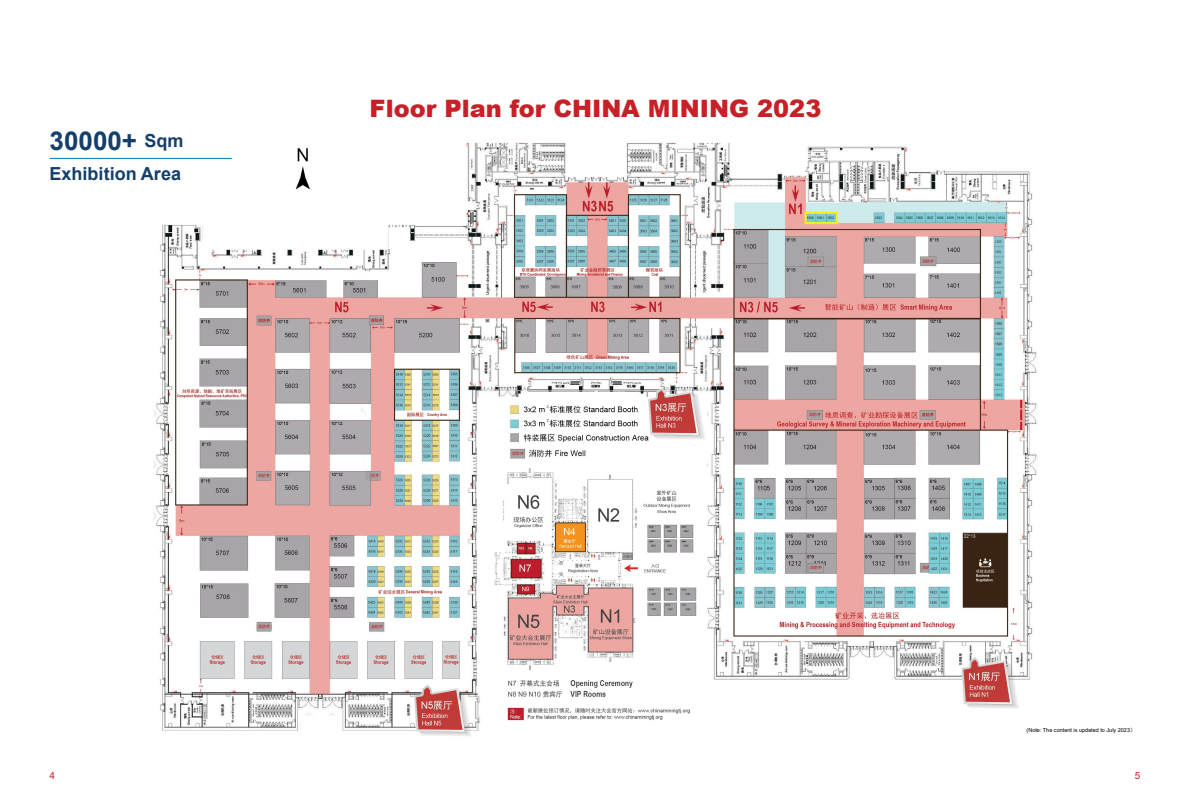
<style>
.page{position:relative;width:1191px;height:808px;background:#fff}
.page>*{position:absolute;margin:0;border:0;box-sizing:border-box;transform-origin:0 0}
.t1{font:700 26px "Arial";color:#133f6a}
.t2{font:900 24px "Arial";color:#c72026}
.t3{font:700 18px "Arial";color:#133f6a}
.t4{font:10px "Arial";color:#c72026}
.t5{font:5.5px "Arial";color:#000}
.s1{font-size:18px}
.s2{font-family:"Sim Hei"}
</style>
<div class="page">
<img style="left:153px;top:142px;width:884px;height:594px">
<hr style="left:50px;top:158px;width:182px;height:1px;background:#007bc1">
<div style="left:890px;top:720px;width:148px;height:27px;background:#fff"></div>
<h1 class="t1" style="left:50px;top:122px;width:135px">30000+ <span class="s1">Sqm</span></h1>
<h3 class="t3" style="left:50px;top:161px;width:133px">Exhibition Area</h3>
<h2 class="t2" style="left:369px;top:91px;width:453px">Floor Plan for CHINA MINING 2023</h2>
<p class="t5" style="left:1026px;top:727px;width:111px">(Note: The content is updated to July 2023<span class="s2">）</span></p>
<h3 class="t4" style="left:50px;top:768px;width:7px">4</h3>
<h3 class="t4" style="left:1134px;top:769px;width:7px">5</h3>
</div>
